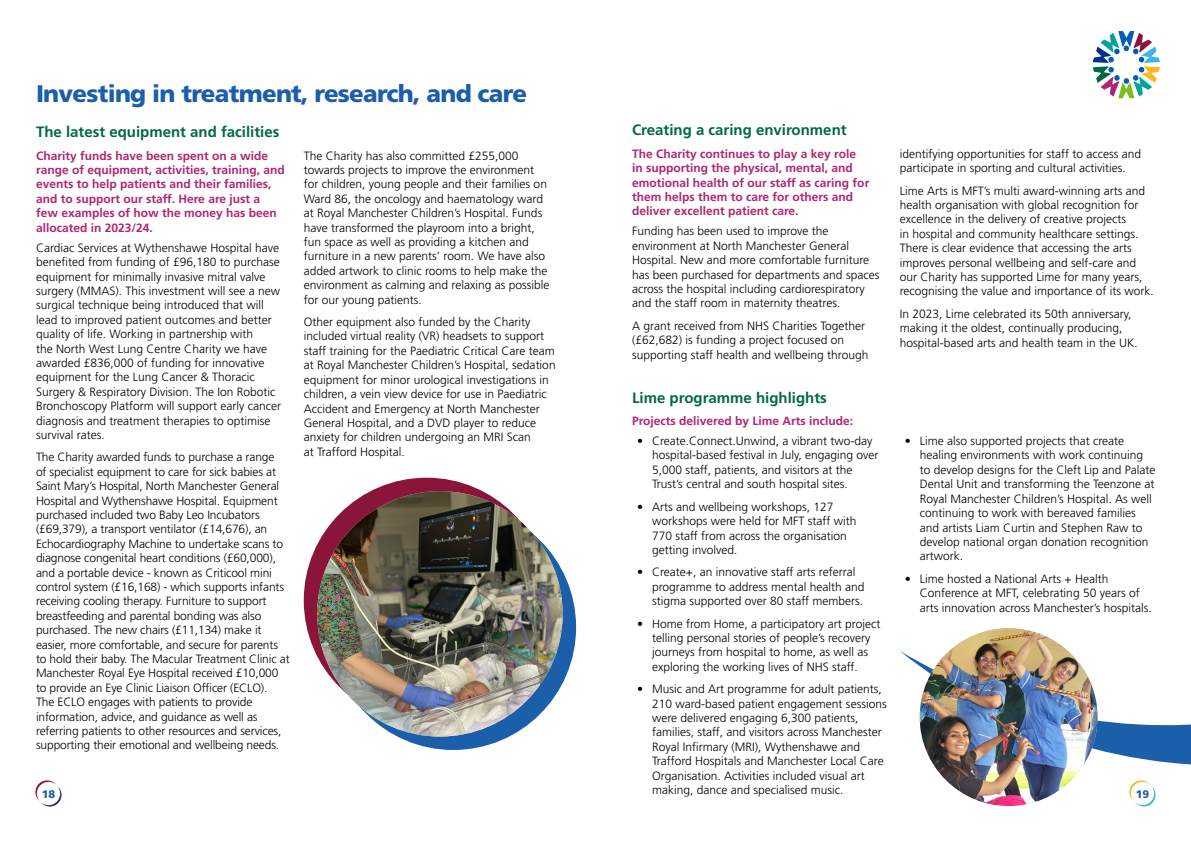
<style>
.page{position:relative;width:1191px;height:842px;background:#fff}
.page>*{position:absolute;margin:0;border:0;box-sizing:border-box;transform-origin:0 0}
.Headings_L2{font:900 24px "Frutiger LT Std";letter-spacing:-.03em;color:#1b5eaa}
.Headings_L4{font:700 15px "Frutiger LT Std";color:#016848}
.Body_Copy{font:300 12px/14.4px "Frutiger LT Std";color:#000}
.Bold_Pull_Out{font:700 12px/14.4px "Frutiger LT Std";color:#ae2674}
.t1{font:900 11px "Frutiger LT Std";color:#1b5eaa}
</style>
<div class="page">
<svg style="left:900px;top:628px;width:291px;height:149px"></svg>
<img style="left:919px;top:628px;width:178px;height:178px;border-radius:89px">
<div style="left:304px;top:478px;width:245px;height:245px;background:#8a1539;border-radius:50%"></div>
<div style="left:330px;top:504px;width:246px;height:246px;background:#1b5eaa;border-radius:50%"></div>
<img style="left:317px;top:491px;width:245px;height:245px;border-radius:123px">
<svg style="left:1092px;top:31px;width:67px;height:67px"></svg>
<svg style="left:35px;top:780px;width:27px;height:26px"></svg>
<svg style="left:1129px;top:780px;width:26px;height:26px"></svg>
<p class="Headings_L2" style="left:36px;top:79px;width:492px">Investing in treatment, research, and care</p>
<p class="Headings_L4" style="left:36px;top:123px;width:245px">The latest equipment and facilities</p>
<p class="Bold_Pull_Out" style="left:36px;top:148px;width:250px">Charity funds have been spent on a wide range of equipment, activities, training, and events to help patients and their families, and to support our staff. Here are just a few examples of how the money has been allocated in 2023/24.</p>
<p class="Body_Copy" style="left:36px;top:241px;width:247px">Cardiac Services at Wythenshawe Hospital have benefited from funding of £96,180 to purchase equipment for minimally invasive mitral valve surgery (MMAS). This investment will see a new surgical technique being introduced that will lead to improved patient outcomes and better quality of life. Working in partnership with<br>the North West Lung Centre Charity we have awarded £836,000 of funding for innovative equipment for the Lung Cancer &amp; Thoracic Surgery &amp; Respiratory Division. The Ion Robotic Bronchoscopy Platform will support early cancer diagnosis and treatment therapies to optimise survival rates.</p>
<p class="Body_Copy" style="left:36px;top:450px;width:255px">The Charity awarded funds to purchase a range<br>of specialist equipment to care for sick babies at Saint Mary’s Hospital, North Manchester General Hospital and Wythenshawe Hospital. Equipment purchased included two Baby Leo Incubators (£69,379), a transport ventilator (£14,676), an Echocardiography Machine to undertake scans to diagnose congenital heart conditions (£60,000), and a portable device - known as Criticool mini control system (£16,168) - which supports infants receiving cooling therapy. Furniture to support breastfeeding and parental bonding was also purchased. The new chairs (£11,134) make it easier, more comfortable, and secure for parents to hold their baby. The Macular Treatment Clinic at Manchester Royal Eye Hospital received £10,000 to provide an Eye Clinic Liaison Officer (ECLO).<br>The ECLO engages with patients to provide information, advice, and guidance as well as referring patients to other resources and services, supporting their emotional and wellbeing needs.</p>
<p class="Headings_L4" style="left:632px;top:121px;width:216px">Creating a caring environment</p>
<p class="Bold_Pull_Out" style="left:632px;top:146px;width:239px">The Charity continues to play a key role in supporting the physical, mental, and emotional health of our staff as caring for them helps them to care for others and deliver excellent patient care.</p>
<p class="Body_Copy" style="left:632px;top:224px;width:249px">Funding has been used to improve the environment at North Manchester General Hospital. New and more comfortable furniture has been purchased for departments and spaces across the hospital including cardiorespiratory and the staff room in maternity theatres.</p>
<p class="Body_Copy" style="left:632px;top:319px;width:238px">A grant received from NHS Charities Together (£62,682) is funding a project focused on supporting staff health and wellbeing through</p>
<p class="Body_Copy" style="left:899px;top:147px;width:243px">identifying opportunities for staff to access and participate in sporting and cultural activities.</p>
<p class="Body_Copy" style="left:899px;top:183px;width:255px">Lime Arts is MFT’s multi award-winning arts and health organisation with global recognition for excellence in the delivery of creative projects<br>in hospital and community healthcare settings.<br>There is clear evidence that accessing the arts improves personal wellbeing and self-care and our Charity has supported Lime for many years, recognising the value and importance of its work.</p>
<p class="Body_Copy" style="left:899px;top:307px;width:240px">In 2023, Lime celebrated its 50th anniversary, making it the oldest, continually producing, hospital-based arts and health team in the UK.</p>
<p class="Body_Copy" style="left:304px;top:148px;width:247px">The Charity has also committed £255,000 towards projects to improve the environment for children, young people and their families on Ward 86, the oncology and haematology ward at Royal Manchester Children’s Hospital. Funds have transformed the playroom into a bright, fun space as well as providing a kitchen and furniture in a new parents’ room. We have also added artwork to clinic rooms to help make the environment as calming and relaxing as possible for our young patients.</p>
<p class="Body_Copy" style="left:304px;top:315px;width:253px">Other equipment also funded by the Charity included virtual reality (VR) headsets to support staff training for the Paediatric Critical Care team at Royal Manchester Children’s Hospital, sedation equipment for minor urological investigations in children, a vein view device for use in Paediatric Accident and Emergency at North Manchester General Hospital, and a DVD player to reduce anxiety for children undergoing an MRI Scan<br>at Trafford Hospital.</p>
<p class="Headings_L4" style="left:632px;top:389px;width:196px">Lime programme highlights</p>
<p class="Bold_Pull_Out" style="left:632px;top:414px;width:222px">Projects delivered by Lime Arts include:</p>
<p class="Body_Copy" style="left:652px;top:434px;width:228px;text-indent:-15px">• Create.Connect.Unwind, a vibrant two-day hospital-based festival in July, engaging over 5,000 staff, patients, and visitors at the Trust’s central and south hospital sites.</p>
<p class="Body_Copy" style="left:652px;top:499px;width:206px;text-indent:-15px">• Arts and wellbeing workshops, 127 workshops were held for MFT staff with<br>770 staff from across the organisation getting involved.</p>
<p class="Body_Copy" style="left:652px;top:565px;width:214px;text-indent:-15px">• Create+, an innovative staff arts referral programme to address mental health and stigma supported over 80 staff members.</p>
<p class="Body_Copy" style="left:652px;top:616px;width:230px;text-indent:-15px">• Home from Home, a participatory art project telling personal stories of people’s recovery journeys from hospital to home, as well as exploring the working lives of NHS staff.</p>
<p class="Body_Copy" style="left:652px;top:682px;width:236px;text-indent:-15px">• Music and Art programme for adult patients, 210 ward-based patient engagement sessions were delivered engaging 6,300 patients, families, staff, and visitors across Manchester Royal Infirmary (MRI), Wythenshawe and Trafford Hospitals and Manchester Local Care Organisation. Activities included visual art making, dance and specialised music.</p>
<p class="Body_Copy" style="left:919px;top:434px;width:237px;text-indent:-15px">• Lime also supported projects that create healing environments with work continuing to develop designs for the Cleft Lip and Palate Dental Unit and transforming the Teenzone at Royal Manchester Children’s Hospital. As well continuing to work with bereaved families and artists Liam Curtin and Stephen Raw to develop national organ donation recognition artwork.</p>
<p class="Body_Copy" style="left:919px;top:571px;width:233px;text-indent:-15px">• Lime hosted a National Arts + Health<br>Conference at MFT, celebrating 50 years of arts innovation across Manchester’s hospitals.</p>
<p class="t1" style="left:42px;top:787px;width:15px">18</p>
<p class="t1" style="left:1135px;top:787px;width:15px">19</p>
</div>
